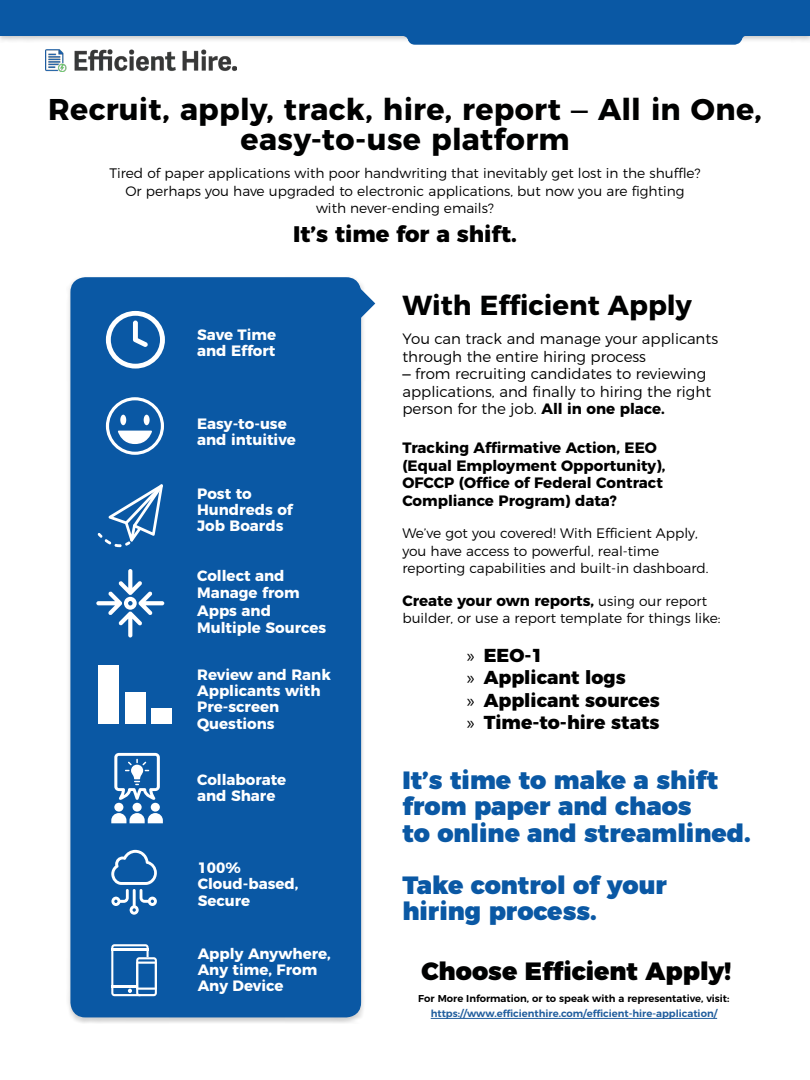
<style>
.page{position:relative;width:810px;height:1080px;background:#fff}
.page>*{position:absolute;margin:0;border:0;box-sizing:border-box;transform-origin:0 0}
.t1{font:700 30px/30px "Montserrat";letter-spacing:.01em;color:#000101;text-align:center}
.t2{font:700 27.5px "Montserrat";color:#000101}
.t3{font:900 25px/26.2px "Montserrat";color:#0a58a4}
.t4{font:900 25px "Montserrat";color:#000101}
.t5{font:800 22.5px "Montserrat";color:#000}
.t6{font:800 18.75px/22.5px "Montserrat";color:#000}
.t7{font:700 15px/16.2px "Montserrat";color:#fff}
.t8{font:300 15px/17.5px "Montserrat";color:#000}
.t9{font:700 15px/17.5px "Montserrat";color:#000}
.t10{font:300 13.75px/17.5px "Montserrat";color:#000;text-align:center}
.t11{font:600 10px "Montserrat";color:#215e9e}
.t12{font:600 10px "Montserrat";color:#000}
.s1{font-family:"Helvetica";font-weight:400}
.s2{font-weight:700}
.s3{font-weight:300;font-size:13.75px}
.s4{font-family:"Myriad Pro";font-weight:400}
</style>
<div class="page">
<div style="left:0;top:0;width:810px;height:43px;background:#000;opacity:.2"></div>
<div style="left:0;top:0;width:810px;height:36px;background:#0a58a4"></div>
<svg style="left:344px;top:36px;width:65px;height:5px"></svg>
<svg style="left:741px;top:36px;width:65px;height:5px"></svg>
<div style="left:408px;top:25px;width:334px;height:20px;background:#0a58a4;border-radius:7px"></div>
<hr style="left:431px;top:1018px;width:286px;height:1px;background:#215e9e">
<img style="left:45px;top:50px;width:191px;height:22px">
<div style="left:66px;top:275px;width:299px;height:749px;background:#000;opacity:.2"></div>
<div style="left:70px;top:277px;width:291px;height:740px;background:#0a58a4;border-radius:15px"></div>
<svg style="left:106px;top:311px;width:59px;height:58px"></svg>
<svg style="left:106px;top:397px;width:58px;height:58px"></svg>
<svg style="left:98px;top:484px;width:65px;height:63px"></svg>
<svg style="left:96px;top:569px;width:68px;height:69px"></svg>
<div style="left:98px;top:665px;width:21px;height:59px;background:#fff"></div>
<div style="left:125px;top:692px;width:21px;height:32px;background:#fff"></div>
<div style="left:151px;top:709px;width:21px;height:15px;background:#fff"></div>
<div style="left:114px;top:803px;width:9px;height:9px;background:#fff;border-radius:50%"></div>
<div style="left:133px;top:803px;width:9px;height:9px;background:#fff;border-radius:50%"></div>
<div style="left:151px;top:803px;width:9px;height:9px;background:#fff;border-radius:50%"></div>
<svg style="left:111px;top:813px;width:52px;height:10px"></svg>
<svg style="left:114px;top:753px;width:46px;height:47px"></svg>
<svg style="left:111px;top:850px;width:46px;height:65px"></svg>
<svg style="left:360px;top:287px;width:15px;height:33px"></svg>
<svg style="left:111px;top:944px;width:46px;height:52px"></svg>
<h1 class="t1" style="left:48px;top:92px;width:715px">Recruit, apply, track, hire, report <span class="s1">–</span> All in One, easy-to-use platform</h1>
<p class="t10" style="left:109px;top:164px;width:593px">Tired of paper applications with poor handwriting that inevitably get lost in the shuffle?<br>Or perhaps you have upgraded to electronic applications, but now you are fighting with never-ending emails?</p>
<h3 class="t5" style="left:293px;top:215px;width:225px">It’s time for a shift.</h3>
<p class="t7" style="left:197px;top:325px;width:81px">Save Time and Effort</p>
<p class="t7" style="left:197px;top:414px;width:100px">Easy-to-use and intuitive</p>
<p class="t7" style="left:197px;top:484px;width:97px">Post to<br>Hundreds of<br>Job Boards</p>
<p class="t7" style="left:197px;top:565px;width:131px;line-height:17.5px">Collect and<br>Manage from<br>Apps and<br>Multiple Sources</p>
<p class="t7" style="left:197px;top:665px;width:135px">Review and Rank<br>Applicants with<br>Pre-screen<br>Questions</p>
<p class="t7" style="left:197px;top:770px;width:91px">Collaborate and Share</p>
<p class="t7" style="left:198px;top:859px;width:102px">100%<br>Cloud-based,<br>Secure</p>
<p class="t7" style="left:198px;top:944px;width:135px">Apply Anywhere,<br>Any time, From<br>Any Device</p>
<h2 class="t2" style="left:402px;top:282px;width:291px">With Efficient Apply</h2>
<p class="t8" style="left:402px;top:329px;width:317px">You can track and manage your applicants through the entire hiring process</p>
<p class="t8" style="left:402px;top:364px;width:310px"><span class="s1">–</span> from recruiting candidates to reviewing applications, and finally to hiring the right person for the job. <span class="s2">All in one place.</span></p>
<p class="t9" style="left:402px;top:438px;width:265px">Tracking Affirmative Action, EEO (Equal Employment Opportunity),<br>OFCCP (Office of Federal Contract<br>Compliance Program) data?</p>
<p class="t10" style="left:402px;top:523px;width:308px;text-align:left">We’ve got you covered! With Efficient Apply, you have access to powerful, real-time reporting capabilities and built-in dashboard.</p>
<p class="t9" style="left:402px;top:591px;width:306px">Create your own reports, <span class="s3">using our report</span></p>
<p class="t10" style="left:402px;top:608px;width:320px">builder, or use a report template for things like:</p>
<h3 class="t6" style="left:467px;top:642px;width:195px"><span class="s4">»</span> EEO-1<br><span class="s4">»</span> Applicant logs<br><span class="s4">»</span> Applicant sources <span class="s4">»</span> Time-to-hire stats</h3>
<h3 class="t3" style="left:402px;top:765px;width:350px">It’s time to make a shift from paper and chaos<br>to online and streamlined.</h3>
<h3 class="t3" style="left:402px;top:870px;width:266px">Take control of your hiring process.</h3>
<h3 class="t4" style="left:421px;top:951px;width:312px">Choose Efficient Apply!</h3>
<p class="t12" style="left:418px;top:991px;width:313px">For More Information, or to speak with a representative, visit:</p>
<p class="t11" style="left:431px;top:1006px;width:288px">https://www.efficienthire.com/efficient-hire-application/</p>
</div>
